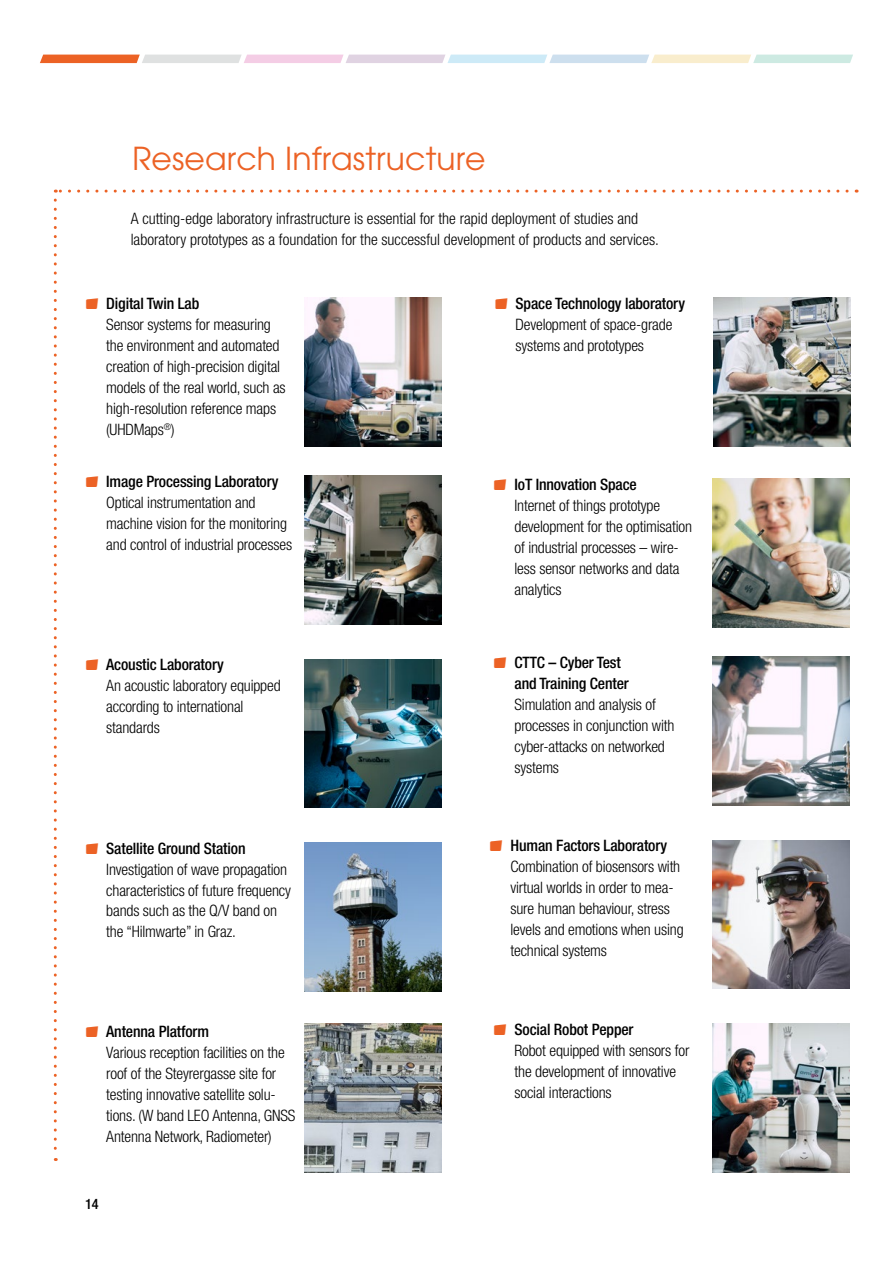
<style>
.page{position:relative;width:893px;height:1263px;background:#fff}
.page>*{position:absolute;margin:0;border:0;box-sizing:border-box;transform-origin:0 0}
.t1{font:31.5px "ITC Avant Garde Std";letter-spacing:.005em;color:#ec6225}
.t2{font:300 condensed 15.75px/21px "Helvetica Neue LT Pro";letter-spacing:-.01em;color:#000}
.t3{font:500 condensed 15.75px/21px "Helvetica Neue LT Pro";letter-spacing:-.01em;color:#000}
.t4{font:500 condensed 14.25px "Helvetica Neue LT Pro";color:#000}
</style>
<div class="page">
<svg style="left:55px;top:190px;width:792px;height:3px"></svg>
<svg style="left:54px;top:200px;width:3px;height:961px"></svg>
<img style="left:304px;top:298px;width:137px;height:148px">
<img style="left:712px;top:479px;width:137px;height:149px">
<img style="left:304px;top:475px;width:137px;height:149px">
<img style="left:712px;top:657px;width:137px;height:148px">
<img style="left:304px;top:659px;width:137px;height:149px">
<img style="left:712px;top:840px;width:137px;height:149px">
<img style="left:304px;top:842px;width:137px;height:149px">
<img style="left:712px;top:1023px;width:137px;height:149px">
<img style="left:713px;top:298px;width:137px;height:148px">
<img style="left:304px;top:1023px;width:137px;height:149px">
<svg style="left:40px;top:55px;width:813px;height:8px;background:#e1d2ce"></svg>
<h1 class="t1" style="left:132px;top:139px;width:355px">Research Infrastructure</h1>
<p class="t2" style="left:131px;top:208px;width:530px">A cutting-edge laboratory infrastructure is essential for the rapid deployment of studies and laboratory prototypes as a foundation for the successful development of products and services.</p>
<p class="t3" style="left:106px;top:293px;width:94px">Digital Twin Lab</p>
<p class="t2" style="left:106px;top:314px;width:181px">Sensor systems for measuring the environment and automated creation of high-precision digital models of the real world, such as high-resolution reference maps (UHDMaps<sup>®</sup>)</p>
<p class="t3" style="left:106px;top:470px;width:174px">Image Processing Laboratory</p>
<p class="t2" style="left:106px;top:491px;width:187px">Optical instrumentation and machine vision for the monitoring and control of industrial processes</p>
<p class="t3" style="left:106px;top:654px;width:119px">Acoustic Laboratory</p>
<p class="t2" style="left:106px;top:675px;width:176px">An acoustic laboratory equipped according to international standards</p>
<p class="t3" style="left:106px;top:837px;width:141px">Satellite Ground Station</p>
<p class="t2" style="left:106px;top:858px;width:186px">Investigation of wave propagation characteristics of future frequency bands such as the Q/V band on the “Hilmwarte” in Graz.</p>
<p class="t3" style="left:106px;top:1020px;width:104px">Antenna Platform</p>
<p class="t2" style="left:106px;top:1042px;width:191px">Various reception facilities on the roof of the Steyrergasse site for testing innovative satellite solu&shy;tions. (W band LEO Antenna, GNSS Antenna Network, Radiometer)</p>
<p class="t4" style="left:85px;top:1195px;width:15px">14</p>
<p class="t3" style="left:516px;top:293px;width:171px">Space Technology laboratory</p>
<p class="t2" style="left:516px;top:314px;width:158px">Development of space-grade systems and prototypes</p>
<p class="t3" style="left:514px;top:474px;width:124px">IoT Innovation Space</p>
<p class="t2" style="left:514px;top:495px;width:179px">Internet of things prototype development for the optimisation of industrial processes – wire&shy;less sensor networks and data analytics</p>
<p class="t3" style="left:514px;top:651px;width:116px">CTTC – Cyber Test and Training Center</p>
<p class="t2" style="left:514px;top:694px;width:161px">Simulation and analysis of processes in conjunction with cyber-attacks on networked systems</p>
<p class="t3" style="left:510px;top:835px;width:158px">Human Factors Laboratory</p>
<p class="t2" style="left:510px;top:856px;width:175px">Combination of biosensors with virtual worlds in order to mea&shy;sure human behaviour, stress levels and emotions when using technical systems</p>
<p class="t3" style="left:514px;top:1018px;width:121px">Social Robot Pepper</p>
<p class="t2" style="left:514px;top:1039px;width:176px">Robot equipped with sensors for the development of innovative social interactions</p>
</div>
